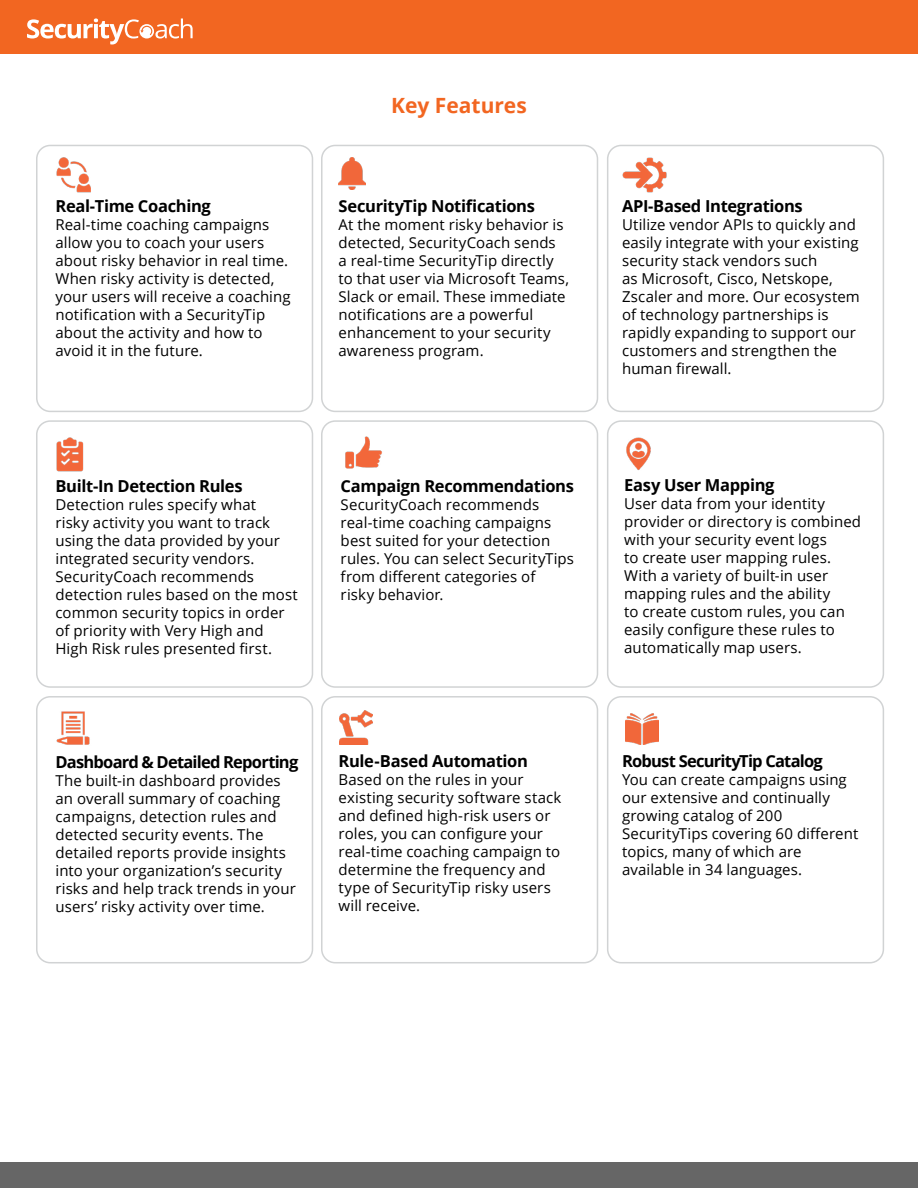
<style>
.page{position:relative;width:918px;height:1188px;background:#fff}
.page>*{position:absolute;margin:0;border:0;box-sizing:border-box;transform-origin:0 0}
.t1{font:700 21px "Open Sans";color:#f26621}
.t2{font:700 16.5px "Open Sans";letter-spacing:-.02em;color:#000}
.t3{font:700 16.5px "Open Sans";letter-spacing:-.045em;color:#000}
.t4{font:15px/18px "Open Sans";letter-spacing:.005em;color:#000}
</style>
<div class="page">
<div style="left:0;top:0;width:918px;height:54px;background:#f26621"></div>
<div style="left:0;top:1162px;width:918px;height:26px;background:#666"></div>
<svg style="left:27px;top:18px;width:166px;height:27px"></svg>
<div style="left:36px;top:145px;width:277px;height:267px;border:2px solid #d1d3d4;border-radius:14px"></div>
<div style="left:321px;top:145px;width:277px;height:267px;border:2px solid #d1d3d4;border-radius:14px"></div>
<div style="left:607px;top:145px;width:277px;height:267px;border:2px solid #d1d3d4;border-radius:14px"></div>
<div style="left:321px;top:420px;width:277px;height:268px;border:2px solid #d1d3d4;border-radius:14px"></div>
<div style="left:321px;top:696px;width:277px;height:267px;border:2px solid #d1d3d4;border-radius:14px"></div>
<div style="left:607px;top:420px;width:277px;height:268px;border:2px solid #d1d3d4;border-radius:14px"></div>
<div style="left:607px;top:696px;width:277px;height:267px;border:2px solid #d1d3d4;border-radius:14px"></div>
<div style="left:36px;top:420px;width:277px;height:268px;border:2px solid #d1d3d4;border-radius:14px"></div>
<div style="left:36px;top:696px;width:277px;height:267px;border:2px solid #d1d3d4;border-radius:14px"></div>
<img style="left:622px;top:158px;width:45px;height:34px">
<img style="left:56px;top:437px;width:28px;height:35px">
<img style="left:56px;top:158px;width:35px;height:34px">
<img style="left:345px;top:436px;width:37px;height:33px">
<img style="left:339px;top:158px;width:27px;height:32px">
<img style="left:626px;top:437px;width:25px;height:33px">
<img style="left:339px;top:711px;width:34px;height:33px">
<img style="left:56px;top:711px;width:34px;height:34px">
<img style="left:625px;top:714px;width:34px;height:30px">
<p class="t2" style="left:56px;top:195px;width:157px">Real-Time Coaching</p>
<p class="t4" style="left:56px;top:216px;width:237px">Real-time coaching campaigns allow you to coach your users about risky behavior in real time.<br>When risky activity is detected, your users will receive a coaching notification with a SecurityTip about the activity and how to avoid it in the future.</p>
<h1 class="t1" style="left:391px;top:90px;width:137px">Key Features</h1>
<p class="t2" style="left:339px;top:195px;width:198px">SecurityTip Notifications</p>
<p class="t4" style="left:339px;top:216px;width:232px">At the moment risky behavior is detected, SecurityCoach sends<br>a real-time SecurityTip directly to that user via Microsoft Teams,<br>Slack or email. These immediate notifications are a powerful enhancement to your security awareness program.</p>
<p class="t2" style="left:56px;top:474px;width:189px">Built-In Detection Rules</p>
<p class="t4" style="left:56px;top:495px;width:244px">Detection rules specify what<br>risky activity you want to track using the data provided by your integrated security vendors.<br>SecurityCoach recommends detection rules based on the most common security topics in order of priority with Very High and<br>High Risk rules presented first.</p>
<p class="t3" style="left:56px;top:750px;width:244px">Dashboard &amp; Detailed Reporting</p>
<p class="t4" style="left:56px;top:771px;width:242px">The built-in dashboard provides an overall summary of coaching campaigns, detection rules and detected security events. The detailed reports provide insights into your organization’s security risks and help track trends in your users’ risky activity over time.</p>
<p class="t2" style="left:341px;top:475px;width:235px">Campaign Recommendations</p>
<p class="t4" style="left:341px;top:495px;width:235px">SecurityCoach recommends real-time coaching campaigns best suited for your detection rules. You can select SecurityTips from different categories of<br>risky behavior.</p>
<p class="t2" style="left:339px;top:749px;width:191px">Rule-Based Automation</p>
<p class="t4" style="left:339px;top:770px;width:224px">Based on the rules in your existing security software stack and defined high-risk users or roles, you can configure your real-time coaching campaign to determine the frequency and type of SecurityTip risky users will receive.</p>
<p class="t2" style="left:622px;top:195px;width:182px">API-Based Integrations</p>
<p class="t4" style="left:622px;top:216px;width:239px">Utilize vendor APIs to quickly and easily integrate with your existing security stack vendors such<br>as Microsoft, Cisco, Netskope,<br>Zscaler and more. Our ecosystem of technology partnerships is rapidly expanding to support our customers and strengthen the human firewall.</p>
<p class="t2" style="left:624px;top:473px;width:152px">Easy User Mapping</p>
<p class="t4" style="left:624px;top:494px;width:238px">User data from your identity provider or directory is combined with your security event logs<br>to create user mapping rules.<br>With a variety of built-in user mapping rules and the ability<br>to create custom rules, you can easily configure these rules to automatically map users.</p>
<p class="t3" style="left:622px;top:749px;width:202px">Robust SecurityTip Catalog</p>
<p class="t4" style="left:622px;top:770px;width:238px">You can create campaigns using our extensive and continually growing catalog of 200<br>SecurityTips covering 60 different topics, many of which are available in 34 languages.</p>
</div>
